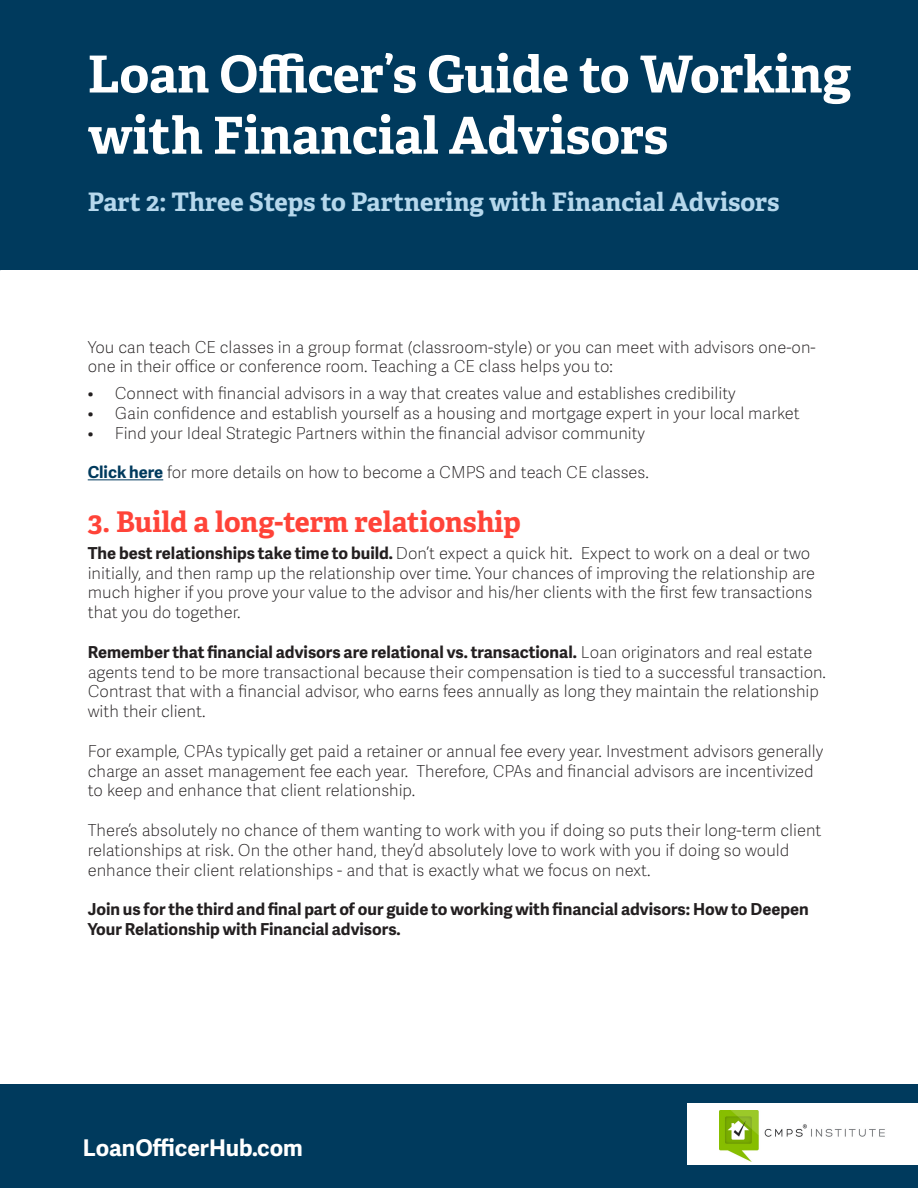
<style>
.page{position:relative;width:918px;height:1188px;background:#fff}
.page>*{position:absolute;margin:0;border:0;box-sizing:border-box;transform-origin:0 0}
.t1{font:700 51px/61.2px "Adelle";color:#fff}
.t2{font:700 28.5px "Adelle";color:#ff4338}
.t3{font:700 25.5px "Adelle";color:#b6d8ec}
.t4{font:700 23.1px "Adelle Sans";color:#fff}
.Body{font:16.5px/19.8px "Adelle Sans Th";color:#231f20}
.Body-2{font:700 16.5px/19.8px "Adelle Sans";color:#231f20}
.s1{font-family:"Adelle Sans";font-weight:700;color:#003a5d}
.s2{font-family:"Adelle Sans";font-weight:700}
</style>
<div class="page">
<div style="left:0;top:1084px;width:918px;height:104px;background:#003a5d"></div>
<div style="left:687px;top:1103px;width:231px;height:62px;background:#fff"></div>
<img style="left:719px;top:1111px;width:166px;height:51px">
<div style="left:0;top:0;width:918px;height:270px;background:#003a5d"></div>
<hr style="left:88px;top:479px;width:75px;height:1px;background:#003a5d">
<p class="t1" style="left:88px;top:42px;width:765px">Loan Officer’s Guide to Working with Financial Advisors</p>
<p class="t3" style="left:88px;top:184px;width:693px">Part 2: Three Steps to Partnering with Financial Advisors</p>
<p class="Body" style="left:88px;top:336px;width:730px">You can teach CE classes in a group format (classroom-style) or you can meet with advisors one-on&shy;one in their office or conference room. Teaching a CE class helps you to:</p>
<p class="Body" style="left:88px;top:383px;width:649px">• Connect with financial advisors in a way that creates value and establishes credibility</p>
<p class="Body" style="left:88px;top:403px;width:714px">• Gain confidence and establish yourself as a housing and mortgage expert in your local market</p>
<p class="Body" style="left:88px;top:422px;width:559px">• Find your Ideal Strategic Partners within the financial advisor community</p>
<p class="Body" style="left:88px;top:462px;width:563px"><span class="s1">Click here</span> for more details on how to become a CMPS and teach CE classes.</p>
<p class="t2" style="left:88px;top:501px;width:435px">3. Build a long-term relationship</p>
<p class="Body" style="left:88px;top:542px;width:729px"><span class="s2">The best relationships take time to build.</span> Don’t expect a quick hit. Expect to work on a deal or two initially, and then ramp up the relationship over time. Your chances of improving the relationship are much higher if you prove your value to the advisor and his/her clients with the first few transactions that you do together.</p>
<p class="Body" style="left:88px;top:641px;width:740px"><span class="s2">Remember that financial advisors are relational vs. transactional.</span> Loan originators and real estate agents tend to be more transactional because their compensation is tied to a successful transaction.<br>Contrast that with a financial advisor, who earns fees annually as long they maintain the relationship with their client.</p>
<p class="Body" style="left:88px;top:740px;width:737px">For example, CPAs typically get paid a retainer or annual fee every year. Investment advisors generally charge an asset management fee each year. Therefore, CPAs and financial advisors are incentivized to keep and enhance that client relationship.</p>
<p class="Body" style="left:88px;top:820px;width:735px">There’s absolutely no chance of them wanting to work with you if doing so puts their long-term client relationships at risk. On the other hand, they’d absolutely love to work with you if doing so would enhance their client relationships - and that is exactly what we focus on next.</p>
<p class="Body-2" style="left:88px;top:899px;width:723px">Join us for the third and final part of our guide to working with financial advisors: How to Deepen<br>Your Relationship with Financial advisors.</p>
<h3 class="t4" style="left:83px;top:1131px;width:222px">LoanOfficerHub.com</h3>
</div>
